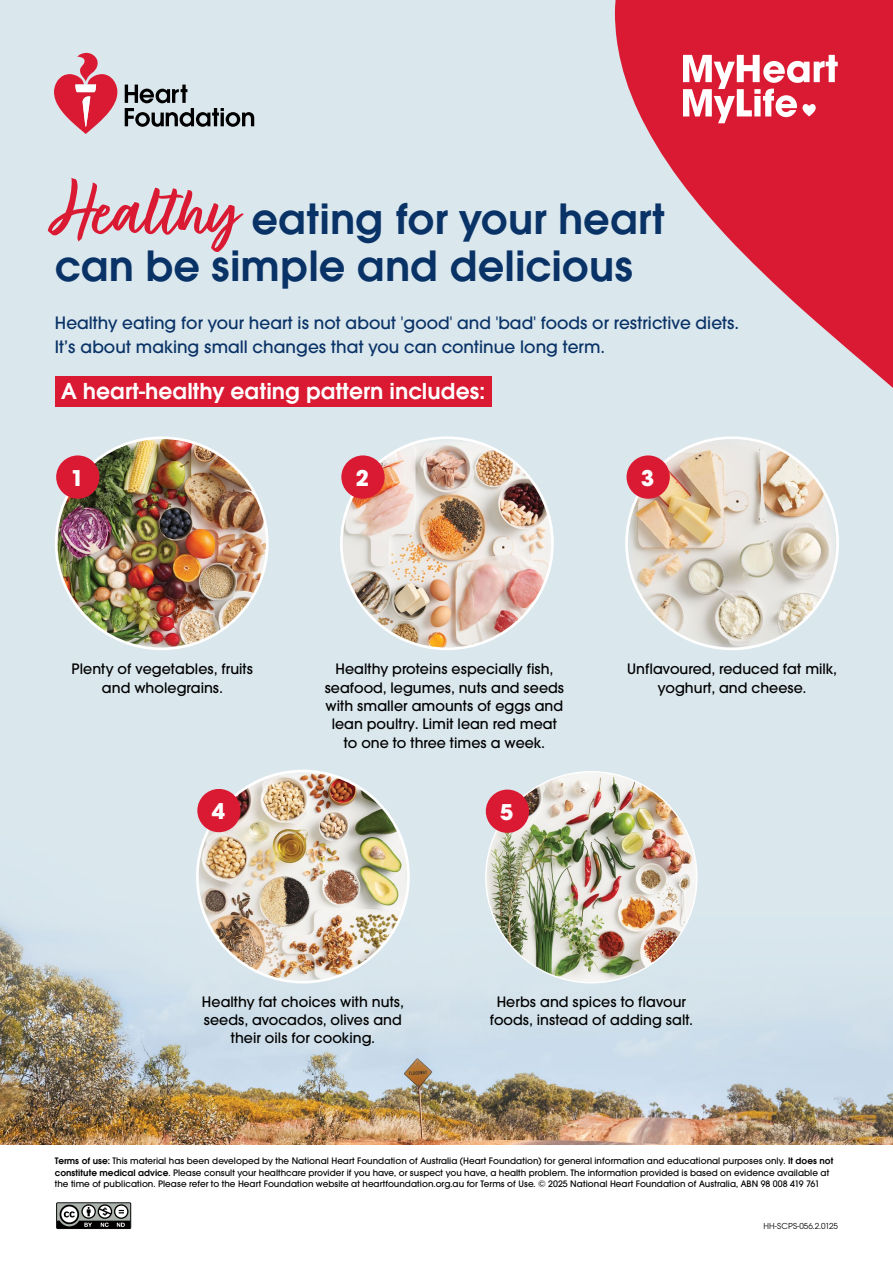
<style>
.page{position:relative;width:893px;height:1263px;background:#fff}
.page>*{position:absolute;margin:0;border:0;box-sizing:border-box;transform-origin:0 0}
.t1{font:600 45.6px/46.3px "Avalon";color:#093266}
.t2{font:600 24px "Avalon";color:#fff}
.t3{font:700 23.7px "Avalon";color:#fff}
.t4{font:500 18.75px/24px "Avalon";color:#093266}
.t5{font:500 15.75px/18.5px "Avalon";color:#000;text-align:center}
.t6{font:500 9.75px/11.2px "Avalon";color:#000}
.t7{font:9px "Avalon";color:#000}
.s1{font-family:"Fave Script Bold Pro";font-weight:400;font-size:86.4px;color:#da1a32}
.s2{font-weight:600}
</style>
<div class="page">
<img style="left:0;top:0;width:893px;height:1145px">
<svg style="left:58px;top:1204px;width:71px;height:23px"></svg>
<div style="left:56px;top:1202px;width:75px;height:27px;border:1px solid #000"></div>
<img style="left:197px;top:771px;width:211px;height:211px;border-radius:106px">
<div style="left:197px;top:789px;width:44px;height:43px;background:#da1a32;border-radius:50%"></div>
<img style="left:486px;top:772px;width:211px;height:211px;border-radius:106px">
<div style="left:486px;top:789px;width:43px;height:44px;background:#da1a32;border-radius:50%"></div>
<img style="left:56px;top:438px;width:211px;height:211px;border-radius:106px">
<div style="left:56px;top:455px;width:43px;height:44px;background:#da1a32;border-radius:50%"></div>
<img style="left:626px;top:438px;width:212px;height:211px;border-radius:106px">
<div style="left:626px;top:455px;width:44px;height:44px;background:#da1a32;border-radius:50%"></div>
<img style="left:341px;top:438px;width:211px;height:211px;border-radius:106px">
<div style="left:341px;top:455px;width:44px;height:44px;background:#da1a32;border-radius:50%"></div>
<div style="left:55px;top:376px;width:436px;height:31px;background:#da1a32"></div>
<svg style="left:125px;top:85px;width:129px;height:42px;background:#9ba4a9"></svg>
<svg style="left:54px;top:53px;width:64px;height:81px;background:#dc818f"></svg>
<svg style="left:615px;top:0;width:278px;height:399px;background:#da6d7d"></svg>
<svg style="left:683px;top:55px;width:155px;height:68px"></svg>
<h1 class="t1" style="left:55px;top:196px;width:612px"><span class="s1">Healthy</span> eating for your heart can be simple and delicious</h1>
<h3 class="t4" style="left:55px;top:310px;width:686px">Healthy eating for your heart is not about 'good' and 'bad' foods or restrictive diets.<br>It’s about making small changes that you can continue long term.</h3>
<h2 class="t2" style="left:61px;top:377px;width:425px">A heart-healthy eating pattern includes:</h2>
<h3 class="t3" style="left:356px;top:464px;width:15px">2</h3>
<h3 class="t3" style="left:71px;top:464px;width:15px">1</h3>
<h3 class="t3" style="left:641px;top:464px;width:15px">3</h3>
<h3 class="t5" style="left:72px;top:659px;width:183px">Plenty of vegetables, fruits and wholegrains.</h3>
<h3 class="t5" style="left:627px;top:659px;width:211px">Unflavoured, reduced fat milk, yoghurt, and cheese.</h3>
<h3 class="t5" style="left:325px;top:660px;width:241px">Healthy proteins especially fish, seafood, legumes, nuts and seeds with smaller amounts of eggs and lean poultry. Limit lean red meat to one to three times a week.</h3>
<h3 class="t3" style="left:212px;top:797px;width:15px">4</h3>
<h3 class="t3" style="left:500px;top:798px;width:15px">5</h3>
<h3 class="t5" style="left:202px;top:993px;width:203px;line-height:18px">Healthy fat choices with nuts, seeds, avocados, olives and their oils for cooking.</h3>
<h3 class="t5" style="left:490px;top:993px;width:204px;line-height:18px">Herbs and spices to flavour foods, instead of adding salt.</h3>
<p class="t6" style="left:55px;top:1155px;width:780px"><span class="s2">Terms of use:</span> This material has been developed by the National Heart Foundation of Australia (Heart Foundation) for general information and educational purposes only. <span class="s2">It does not constitute medical advice</span>. Please consult your healthcare provider if you have, or suspect you have, a health problem. The information provided is based on evidence available at the time of publication. Please refer to the Heart Foundation website at heartfoundation.org.au for Terms of Use. © 2025 National Heart Foundation of Australia, ABN 98 008 419 761</p>
<p class="t7" style="left:763px;top:1221px;width:76px">HH-SCPS-056.2.0125</p>
</div>
